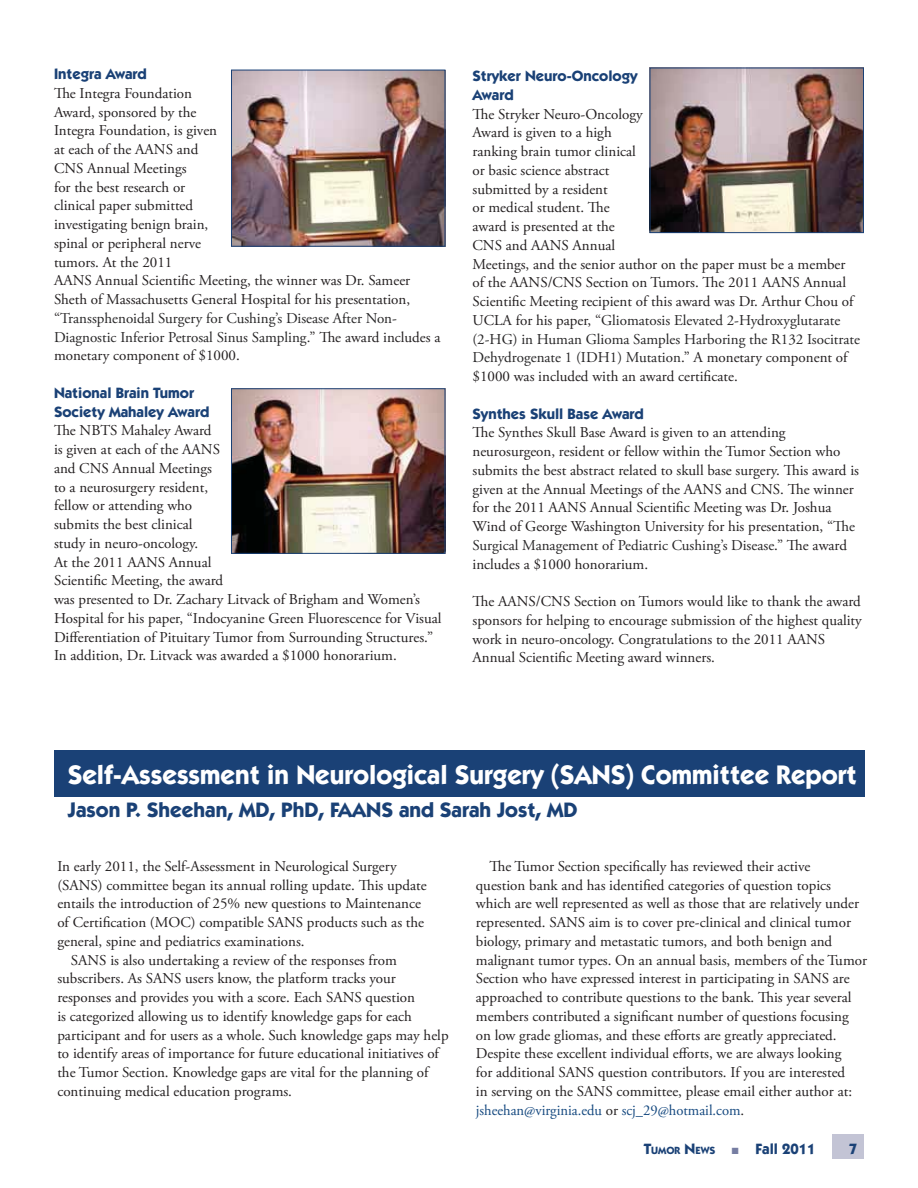
<style>
.page{position:relative;width:918px;height:1188px;background:#fff}
.page>*{position:absolute;margin:0;border:0;box-sizing:border-box;transform-origin:0 0}
.t1{font:700 27px "Itc Kabel";color:#fff}
.t2{font:700 21px "Itc Kabel";color:#1a4176}
.t3{font:15px/18.8px "Adobe Garamond Pro";color:#231f20}
.t4{font:700 15px/18.8px "Itc Kabel";color:#1a4176}
.t5{font:700 10.5px "Itc Kabel";color:#1a4176}
.s1{color:#272627}
.s2{color:#14487f}
.s3{font-size:15px}
</style>
<div class="page">
<div style="left:833px;top:1134px;width:31px;height:25px;background:#c3c4d5"></div>
<img style="left:233px;top:72px;width:211px;height:173px">
<div style="left:231px;top:70px;width:215px;height:177px;border:1px solid #1a4176"></div>
<img style="left:233px;top:390px;width:211px;height:162px">
<div style="left:231px;top:388px;width:215px;height:166px;border:1px solid #1a4176"></div>
<img style="left:651px;top:69px;width:211px;height:162px">
<div style="left:649px;top:67px;width:215px;height:166px;border:1px solid #1a4176"></div>
<div style="left:54px;top:751px;width:810px;height:46px;background:#1a4176"></div>
<p class="t4" style="left:54px;top:66px;width:94px">Integra Award</p>
<p class="t3" style="left:54px;top:85px;width:388px">The Integra Foundation<br>Award, sponsored by the<br>Integra Foundation, is given<br>at each of the AANS and<br>CNS Annual Meetings<br>for the best research or<br>clinical paper submitted<br>investigating benign brain,<br>spinal or peripheral nerve<br>tumors. At the 2011<br>AANS Annual Scientific Meeting, the winner was Dr. Sameer Sheth of Massachusetts General Hospital for his presentation, “<span class="s1">Transsphenoidal Surgery for Cushing’s Disease After Non-Diagnostic Inferior Petrosal Sinus Sampling.</span>” The award includes a monetary component of $1000.</p>
<p class="t4" style="left:54px;top:384px;width:157px">National Brain Tumor<br>Society Mahaley Award</p>
<p class="t3" style="left:54px;top:422px;width:389px">The NBTS Mahaley Award<br>is given at each of the AANS<br>and CNS Annual Meetings<br>to a neurosurgery resident,<br>fellow or attending who<br>submits the best clinical<br>study in neuro-oncology.<br>At the 2011 AANS Annual<br>Scientific Meeting, the award<br>was presented to Dr. Zachary Litvack of Brigham and Women’s Hospital for his paper, “Indocyanine Green Fluorescence for Visual Differentiation of Pituitary Tumor from Surrounding Structures.” In addition, Dr. Litvack was awarded a $1000 honorarium.</p>
<p class="t4" style="left:473px;top:68px;width:167px">Stryker Neuro-Oncology<br>Award</p>
<p class="t3" style="left:473px;top:106px;width:389px">The Stryker Neuro-Oncology<br>Award is given to a high<br>ranking brain tumor clinical<br>or basic science abstract<br>submitted by a resident<br>or medical student. The<br>award is presented at the<br>CNS and AANS Annual<br>Meetings, and the senior author on the paper must be a member of the AANS/CNS Section on Tumors. The 2011 AANS Annual Scientific Meeting recipient of this award was Dr. Arthur Chou of UCLA for his paper, “<span class="s1">Gliomatosis Elevated 2-Hydroxyglutarate (2-HG) in Human Glioma Samples Harboring the R132 Isocitrate Dehydrogenate 1 (IDH1) Mutation</span>.” A monetary component of $1000 was included with an award certificate.</p>
<p class="t4" style="left:473px;top:405px;width:173px">Synthes Skull Base Award</p>
<p class="t3" style="left:473px;top:424px;width:388px">The Synthes Skull Base Award is given to an attending neurosurgeon, resident or fellow within the Tumor Section who submits the best abstract related to skull base surgery. This award is given at the Annual Meetings of the AANS and CNS. The winner for the 2011 AANS Annual Scientific Meeting was Dr. Joshua Wind of George Washington University for his presentation, “<span class="s1">The Surgical Management of Pediatric Cushing’s Disease</span>.” The award includes a $1000 honorarium.</p>
<p class="t3" style="left:473px;top:593px;width:391px">The AANS/CNS Section on Tumors would like to thank the award sponsors for helping to encourage submission of the highest quality work in neuro-oncology. Congratulations to the 2011 AANS Annual Scientific Meeting award winners.</p>
<h1 class="t1" style="left:68px;top:765px;width:790px">Self-Assessment in Neurological Surgery (SANS) Committee Report</h1>
<h2 class="t2" style="left:68px;top:802px;width:511px">Jason P. Sheehan, MD, PhD, FAANS and Sarah Jost, MD</h2>
<p class="t3" style="left:57px;top:858px;width:341px">In early 2011, the Self-Assessment in Neurological Surgery</p>
<p class="t3" style="left:57px;top:877px;width:371px">(SANS) committee began its annual rolling update. This update</p>
<p class="t3" style="left:57px;top:895px;width:365px">entails the introduction of 25% new questions to Maintenance</p>
<p class="t3" style="left:57px;top:914px;width:368px">of Certification (MOC) compatible SANS products such as the</p>
<p class="t3" style="left:57px;top:933px;width:249px">general, spine and pediatrics examinations.</p>
<p class="t3" style="left:71px;top:952px;width:328px">SANS is also undertaking a review of the responses from</p>
<p class="t3" style="left:57px;top:970px;width:340px">subscribers. As SANS users know, the platform tracks your</p>
<p class="t3" style="left:57px;top:989px;width:359px">responses and provides you with a score. Each SANS question</p>
<p class="t3" style="left:57px;top:1008px;width:356px">is categorized allowing us to identify knowledge gaps for each</p>
<p class="t3" style="left:57px;top:1027px;width:393px">participant and for users as a whole. Such knowledge gaps may help</p>
<p class="t3" style="left:57px;top:1045px;width:383px">to identify areas of importance for future educational initiatives of</p>
<p class="t3" style="left:57px;top:1064px;width:372px">the Tumor Section. Knowledge gaps are vital for the planning of</p>
<p class="t3" style="left:57px;top:1083px;width:236px">continuing medical education programs.</p>
<p class="t3" style="left:476px;top:858px;width:393px;text-indent:14px">The Tumor Section specifically has reviewed their active<br>question bank and has identified categories of question topics which are well represented as well as those that are relatively under represented. SANS aim is to cover pre-clinical and clinical tumor biology, primary and metastatic tumors, and both benign and malignant tumor types. On an annual basis, members of the Tumor Section who have expressed interest in participating in SANS are approached to contribute questions to the bank. This year several members contributed a significant number of questions focusing on low grade gliomas, and these efforts are greatly appreciated.<br>Despite these excellent individual efforts, we are always looking<br>for additional SANS question contributors. If you are interested<br>in serving on the SANS committee, please email either author at: <span class="s2">jsheehan@virginia.edu</span> or <span class="s2">scj_29@hotmail.com</span>.</p>
<p class="t5" style="left:644px;top:1144px;width:73px"><span class="s3">T</span>UMOR <span class="s3">N</span>EWS</p>
<p class="t4" style="left:756px;top:1140px;width:62px">Fall 2011</p>
<p class="t4" style="left:849px;top:1140px;width:10px">7</p>
</div>
